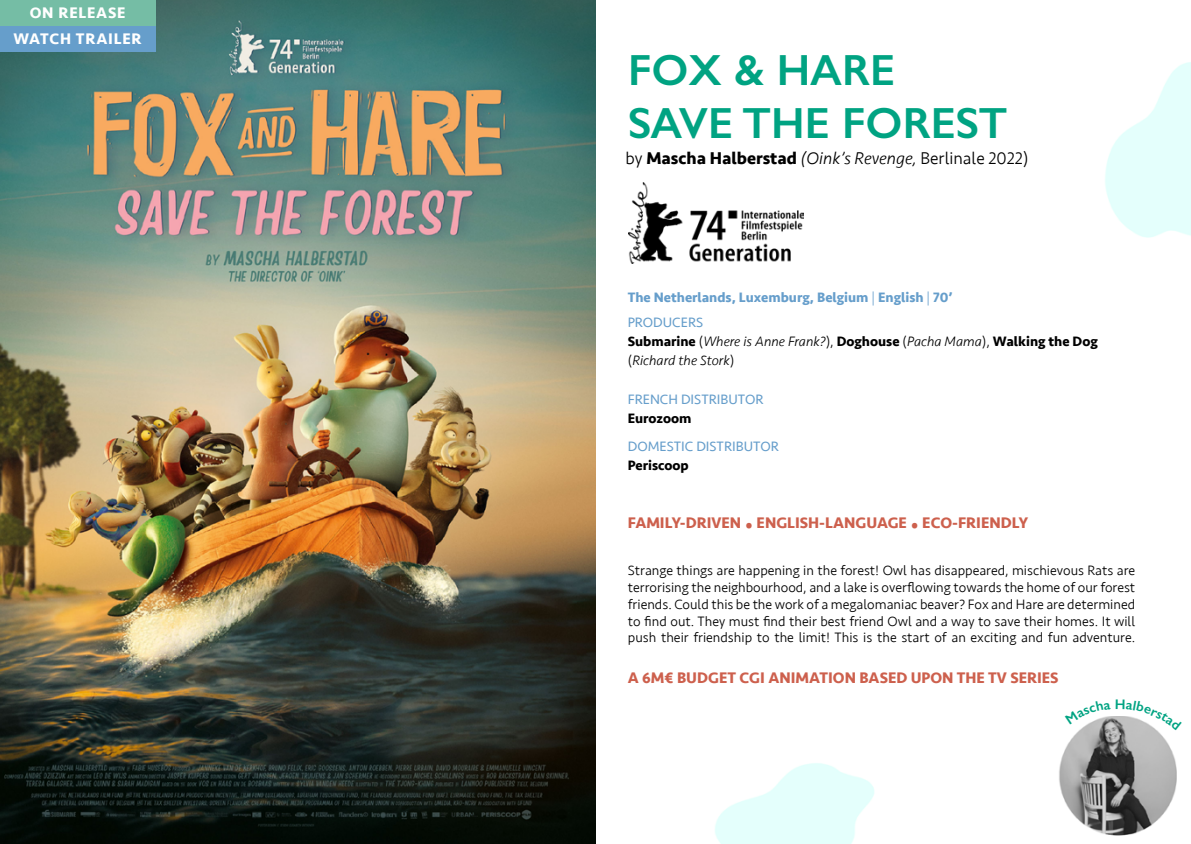
<style>
.page{position:relative;width:1191px;height:844px;background:#fff}
.page>*{position:absolute;margin:0;border:0;box-sizing:border-box;transform-origin:0 0}
.t1{font:600 43.75px/52.5px "Gill Sans";color:#00a382}
.t2{font:300 17.5px "Seravek";color:#000}
.t3{font:700 15.75px "Seravek";color:#cd604d}
.t4{font:700 15.75px/25.7px "Seravek";letter-spacing:.05em;color:#fff;text-align:center}
.t5{font:300 14px/16.8px "Seravek";color:#000;text-align:justify}
.t6{font:italic 300 14px/19.2px "Seravek";color:#000}
.t7{font:700 14px/24.5px "Seravek";color:#669ecb}
.t8{font:14px "Seravek";color:#669ecb}
.t9{font:700 14px "Seravek";color:#000}
.s1{font-weight:700}
.s2{font-style:italic}
.s3{font-weight:300}
.s4{font-weight:400}
.s5{font-weight:700;font-style:normal}
.s6{font-style:normal}
.s7{font-size:29.75px}
</style>
<div class="page">
<img style="left:628px;top:182px;width:176px;height:82px">
<img style="left:1059px;top:729px;width:118px;height:107px">
<img style="left:1105px;top:62px;width:86px;height:176px">
<img style="left:715px;top:763px;width:159px;height:80px">
<img style="left:0;top:0;width:595px;height:843px">
<div style="left:0;top:0;width:155px;height:26px;background:#75bda5"></div>
<div style="left:0;top:26px;width:155px;height:26px;background:#669ecb"></div>
<svg style="left:1081px;top:716px;width:74px;height:13px"></svg>
<p class="t4" style="left:14px;top:0;width:129px">ON RELEASE<br>WATCH TRAILER</p>
<h1 class="t1" style="left:628px;top:44px;width:381px">FOX &amp; HARE<br>SAVE THE FOREST</h1>
<p class="t2" style="left:625px;top:148px;width:404px">by <span class="s1">Mascha Halberstad</span> <span class="s2">(Oink’s Revenge,</span> Berlinale 2022)</p>
<p class="t7" style="left:628px;top:285px;width:326px">The Netherlands, Luxemburg, Belgium <span class="s3">|</span> English <span class="s3">|</span> 70’<br><span class="s4">PRODUCERS</span></p>
<p class="t6" style="left:628px;top:332px;width:471px"><span class="s5">Submarine</span> <span class="s6">(</span>Where is Anne Frank?<span class="s6">),</span> <span class="s5">Doghouse</span> <span class="s6">(</span>Pacha Mama<span class="s6">),</span> <span class="s5">Walking the Dog </span><span class="s6">(</span>Richard the Stork<span class="s6">)</span></p>
<p class="t8" style="left:628px;top:388px;width:137px">FRENCH DISTRIBUTOR</p>
<p class="t9" style="left:628px;top:407px;width:65px">Eurozoom</p>
<p class="t8" style="left:628px;top:435px;width:153px">DOMESTIC DISTRIBUTOR</p>
<p class="t9" style="left:628px;top:454px;width:62px">Periscoop</p>
<p class="t3" style="left:628px;top:510px;width:402px">FAMILY-DRIVEN <span class="s7">.</span> ENGLISH-LANGUAGE <span class="s7">.</span> ECO-FRIENDLY</p>
<p class="t5" style="left:628px;top:562px;width:509px">Strange things are happening in the forest! Owl has disappeared, mischievous Rats are terrorising the neighbourhood, and a lake is overflowing towards the home of our forest friends. Could this be the work of a megalomaniac beaver? Fox and Hare are determined to find out. They must find their best friend Owl and a way to save their homes. It will push their friendship to the limit! This is the start of an exciting and fun adventure.</p>
<p class="t3" style="left:628px;top:665px;width:432px">A 6M€ BUDGET CGI ANIMATION BASED UPON THE TV SERIES</p>
</div>
